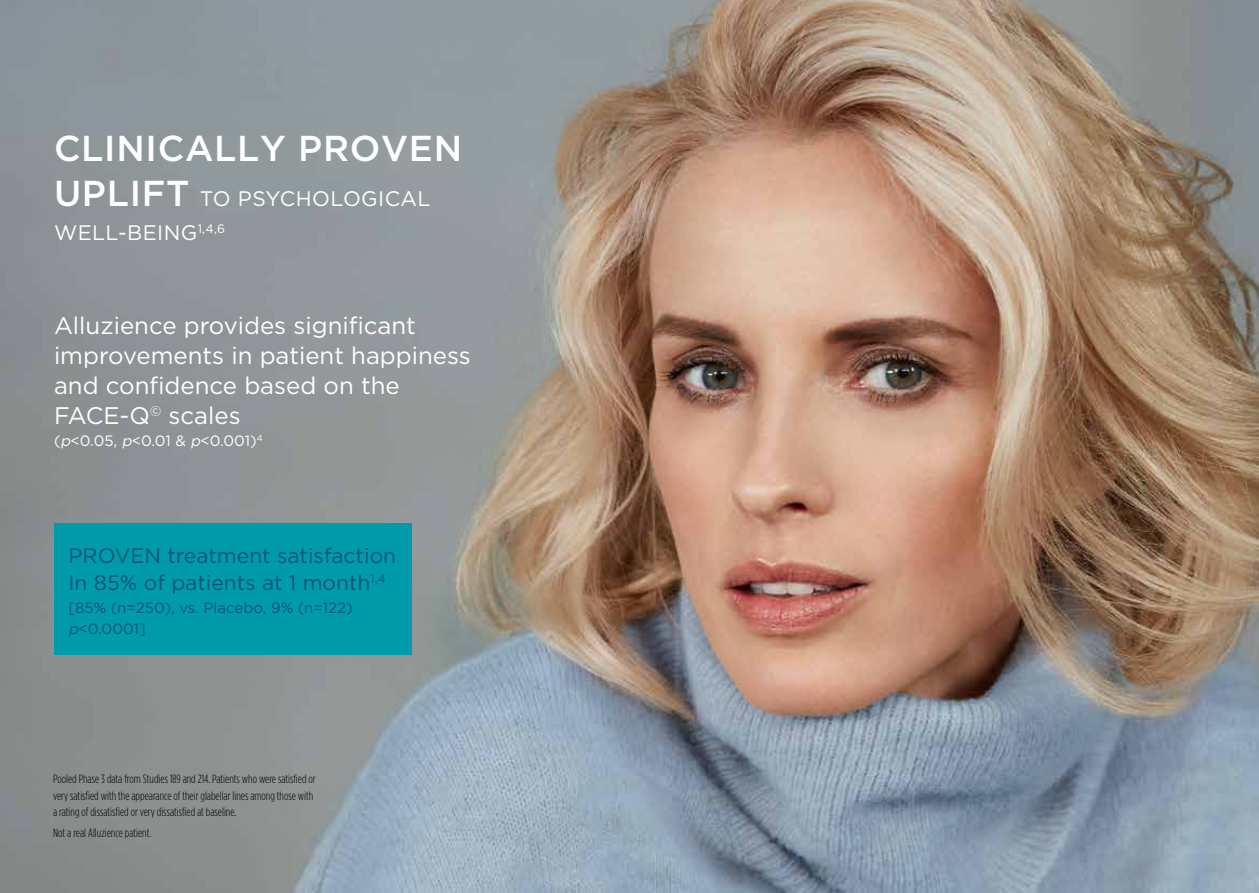
<style>
.page{position:relative;width:1259px;height:893px;background:#fff}
.page>*{position:absolute;margin:0;border:0;box-sizing:border-box;transform-origin:0 0}
.t1{font:500 36px "Gotham";letter-spacing:.02em;color:#fff}
.t2{font:24px/30px "Gotham";color:#fff}
.t3{font:21px/27px "Gotham";color:#055573}
.t4{font:21px/34.5px "Gotham";letter-spacing:.02em;color:#fff}
.t5{font:15px/21px "Gotham";color:#055573}
.t6{font:15px "Gotham";color:#fff}
.t7{font:300 12px/16.5px "Gotham Condensed";color:#000}
.s1{font-weight:500;font-size:36px}
.s2{font-style:italic}
</style>
<div class="page">
<img style="left:0;top:0;width:1259px;height:893px">
<div style="left:54px;top:524px;width:357px;height:131px;background:#009baa"></div>
<h1 class="t1" style="left:54px;top:124px;width:410px">CLINICALLY PROVEN</h1>
<h3 class="t4" style="left:54px;top:180px;width:378px"><span class="s1">UPLIFT</span> TO PSYCHOLOGICAL<br>WELL-BEING<sup>1,4,6</sup></h3>
<h2 class="t2" style="left:54px;top:310px;width:418px">Alluzience provides significant improvements in patient happiness and confidence based on the<br>FACE-Q<sup>©</sup> scales</h2>
<p class="t6" style="left:54px;top:431px;width:210px">(<span class="s2">p</span>&lt;0.05, <span class="s2">p</span>&lt;0.01 &amp; <span class="s2">p</span>&lt;0.001)<sup>4</sup></p>
<h3 class="t3" style="left:68px;top:542px;width:329px">PROVEN treatment satisfaction<br>In 85% of patients at 1 month<sup>1,4</sup></h3>
<p class="t5" style="left:68px;top:597px;width:286px">[85% (n=250), vs. Placebo, 9% (n=122) <span class="s2">p</span>&lt;0.0001]</p>
<p class="t7" style="left:53px;top:771px;width:264px">Pooled Phase 3 data from Studies 189 and 214. Patients who were satisfied or very satisfied with the appearance of their glabellar lines among those with a rating of dissatisfied or very dissatisfied at baseline.</p>
<p class="t7" style="left:53px;top:825px;width:99px">Not a real Alluzience patient.</p>
</div>
